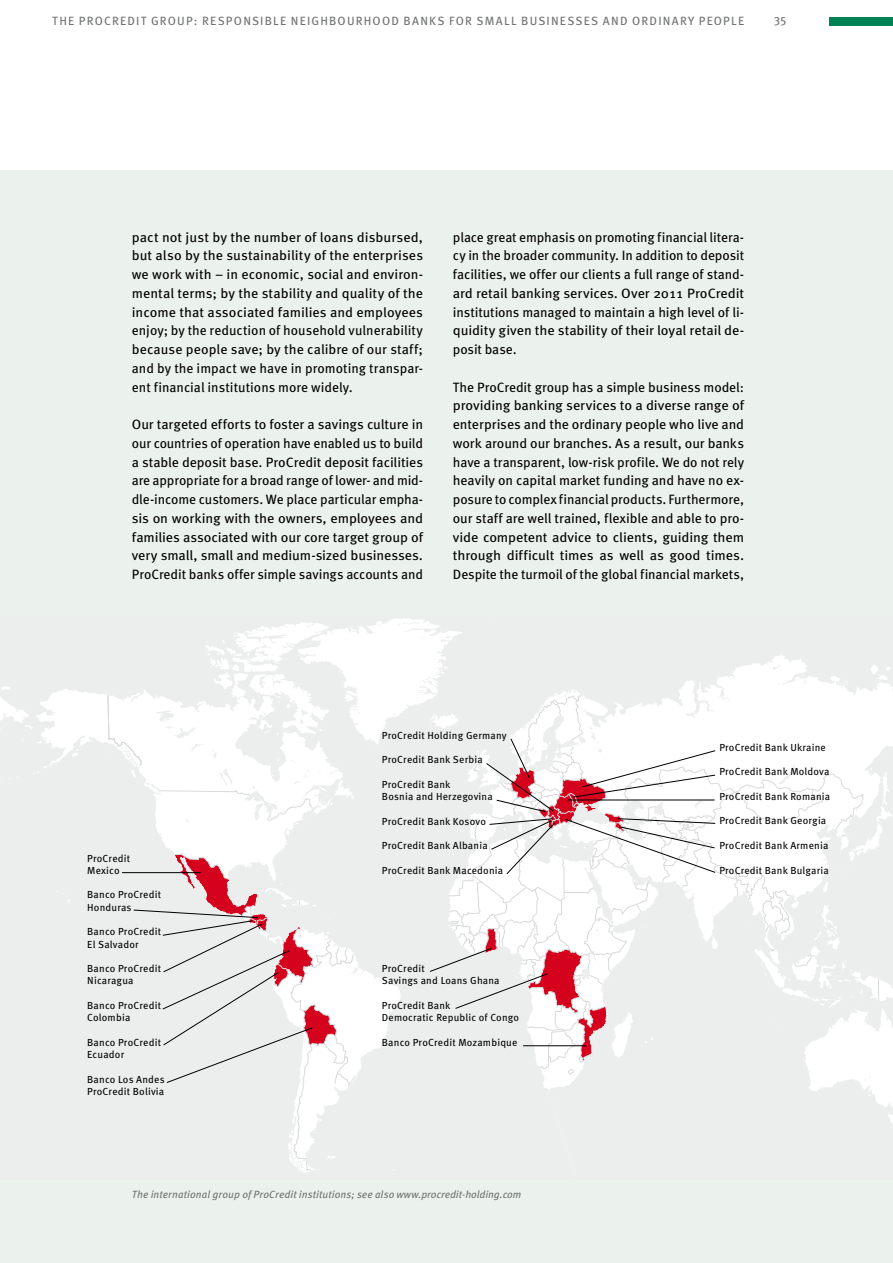
<style>
.page{position:relative;width:893px;height:1263px;background:#fff}
.page>*{position:absolute;margin:0;border:0;box-sizing:border-box;transform-origin:0 0}
.t1{font:13.5px/18.8px "Meta Pro";letter-spacing:-.005em;color:#000;text-align:justify}
.t2{font:13.5px/18.8px "Meta Pro";letter-spacing:-.005em;color:#000;text-align:justify;scale:1.04 1}
.t3{font:13.5px/18.8px "Meta Pro";letter-spacing:-.005em;color:#000;text-align:justify;scale:1.05 1}
.t4{font:12px "Meta Pro";letter-spacing:.1em;color:#707172}
.t5{font:italic 10.5px "Meta Pro";letter-spacing:.005em;color:#707172}
.t6{font:10.2px/12.3px "Meta Pro";letter-spacing:.02em;color:#000}
</style>
<div class="page">
<div style="left:0;top:170px;width:893px;height:1093px;background:#ebf2ed"></div>
<svg style="left:0;top:686px;width:107px;height:216px"></svg>
<svg style="left:107px;top:618px;width:786px;height:556px"></svg>
<div style="left:829px;top:17px;width:64px;height:9px;background:#008255"></div>
<p class="t4" style="left:52px;top:14px;width:68px">The ProCredit</p>
<p class="t4" style="left:151px;top:14px;width:18px">Group</p>
<p class="t4" style="left:194px;top:14px;width:25px">: Responsible</p>
<p class="t4" style="left:291px;top:14px;width:18px">Neighbourhood</p>
<p class="t4" style="left:404px;top:14px;width:18px">Banks</p>
<p class="t4" style="left:449px;top:14px;width:9px">for</p>
<p class="t4" style="left:477px;top:14px;width:17px">Small</p>
<p class="t4" style="left:521px;top:14px;width:17px">Businesses</p>
<p class="t4" style="left:603px;top:14px;width:9px">and</p>
<p class="t4" style="left:632px;top:14px;width:18px">Ordinary</p>
<p class="t4" style="left:699px;top:14px;width:17px">People</p>
<p class="t4" style="left:774px;top:14px;width:14px">35</p>
<p class="t3" style="left:132px;top:228px;width:279px">pact not just by the number of loans disbursed, but also by the sustainability of the enterprises we work with – in economic, social and environ&shy;mental terms; by the stability and quality of the income that associated families and employees enjoy; by the reduction of household vulnerability because people save; by the calibre of our staff; and by the impact we have in promoting transpar&shy;ent financial institutions more widely.</p>
<p class="t2" style="left:132px;top:415px;width:282px">Our targeted efforts to foster a savings culture in our countries of operation have enabled us to build a stable deposit base. ProCredit deposit facilities are appropriate for a broad range of lower- and mid&shy;dle-income customers. We place particular empha&shy;sis on working with the owners, employees and families associated with our core target group of very small, small and medium-sized businesses.<br>ProCredit banks offer simple savings accounts and</p>
<p class="t1" style="left:453px;top:228px;width:293px">place great emphasis on promoting financial litera&shy;cy in the broader community. In addition to deposit facilities, we offer our clients a full range of stand&shy;ard retail banking services. Over 2011 ProCredit institutions managed to maintain a high level of li&shy;quidity given the stability of their loyal retail de&shy;posit base.</p>
<p class="t1" style="left:453px;top:378px;width:293px">The ProCredit group has a simple business model: providing banking services to a diverse range of enterprises and the ordinary people who live and work around our branches. As a result, our banks have a transparent, low-risk profile. We do not rely heavily on capital market funding and have no ex&shy;posure to complex financial products. Furthermore, our staff are well trained, flexible and able to pro&shy;vide competent advice to clients, guiding them through difficult times as well as good times.<br>Despite the turmoil of the global financial markets,</p>
<p class="t6" style="left:87px;top:852px;width:44px">ProCredit<br>Mexico</p>
<p class="t6" style="left:87px;top:889px;width:75px">Banco ProCredit<br>Honduras</p>
<p class="t6" style="left:87px;top:926px;width:75px">Banco ProCredit<br>El Salvador</p>
<p class="t6" style="left:87px;top:963px;width:75px">Banco ProCredit<br>Nicaragua</p>
<p class="t6" style="left:87px;top:1000px;width:75px">Banco ProCredit<br>Colombia</p>
<p class="t6" style="left:87px;top:1036px;width:75px">Banco ProCredit<br>Ecuador</p>
<p class="t6" style="left:87px;top:1073px;width:79px">Banco Los Andes<br>ProCredit Bolivia</p>
<p class="t6" style="left:382px;top:729px;width:126px">ProCredit Holding Germany</p>
<p class="t6" style="left:382px;top:754px;width:102px">ProCredit Bank Serbia</p>
<p class="t6" style="left:382px;top:778px;width:112px">ProCredit Bank<br>Bosnia and Herzegovina</p>
<p class="t6" style="left:382px;top:815px;width:106px">ProCredit Bank Kosovo</p>
<p class="t6" style="left:382px;top:840px;width:107px">ProCredit Bank Albania</p>
<p class="t6" style="left:382px;top:864px;width:123px">ProCredit Bank Macedonia</p>
<p class="t6" style="left:382px;top:963px;width:119px">ProCredit<br>Savings and Loans Ghana</p>
<p class="t6" style="left:382px;top:999px;width:139px">ProCredit Bank<br>Democratic Republic of Congo</p>
<p class="t6" style="left:382px;top:1036px;width:137px">Banco ProCredit Mozambique</p>
<p class="t5" style="left:132px;top:1187px;width:391px">The international group of ProCredit institutions; see also www.procredit-holding.com</p>
<p class="t6" style="left:719px;top:741px;width:108px">ProCredit Bank Ukraine</p>
<p class="t6" style="left:719px;top:766px;width:112px">ProCredit Bank Moldova</p>
<p class="t6" style="left:719px;top:790px;width:112px">ProCredit Bank Romania</p>
<p class="t6" style="left:719px;top:815px;width:108px">ProCredit Bank Georgia</p>
<p class="t6" style="left:719px;top:840px;width:111px">ProCredit Bank Armenia</p>
<p class="t6" style="left:719px;top:864px;width:111px">ProCredit Bank Bulgaria</p>
</div>
